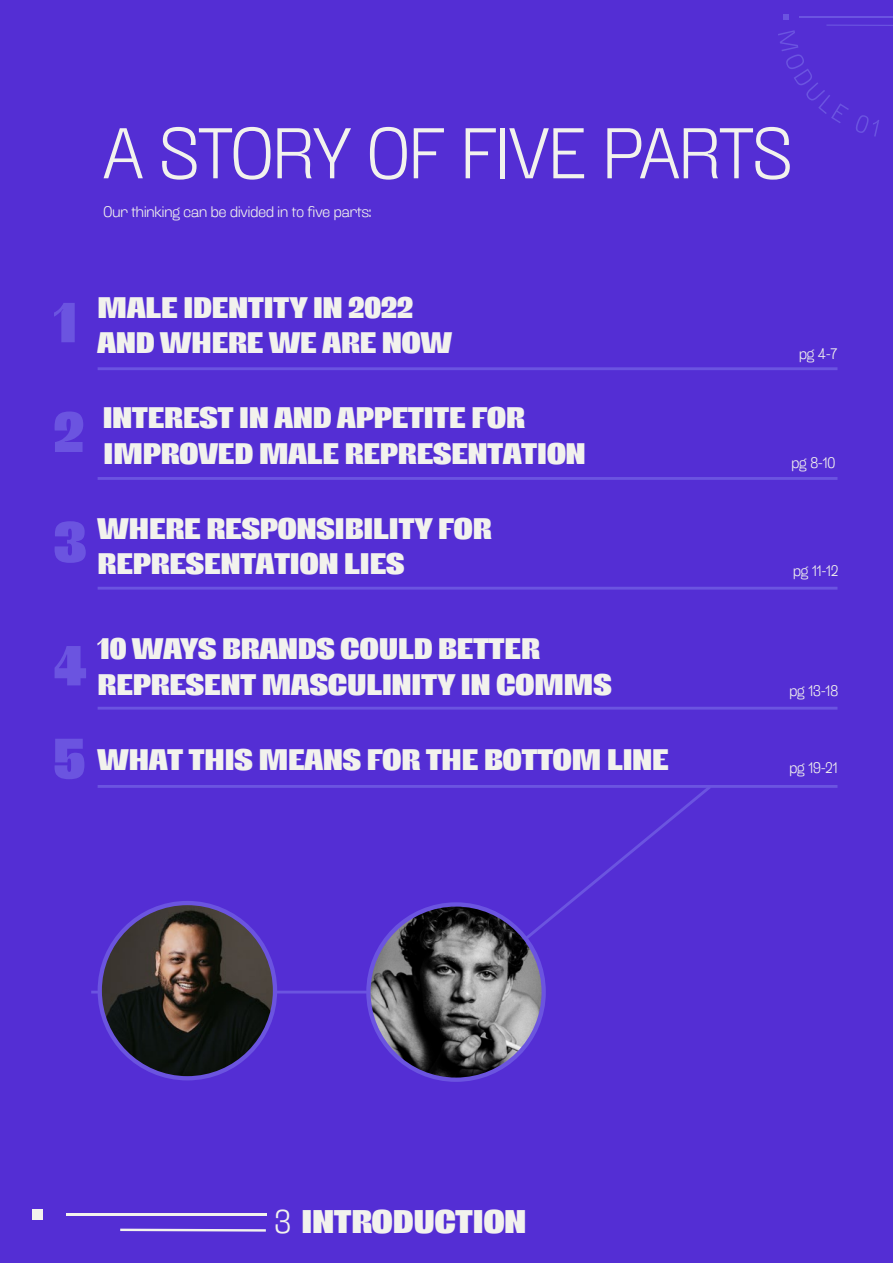
<style>
.page{position:relative;width:893px;height:1263px;background:#542ed4}
.page>*{position:absolute;margin:0;border:0;box-sizing:border-box;transform-origin:0 0}
.t1{font:300 70.5px "Antipoda";color:#f2f2ed}
.t2{font:900 condensed 55.5px/109.6px "Antipoda";color:#6b54e0}
.t3{font:900 condensed 32.25px "Antipoda";color:#f2f2ed}
.t4{font:900 condensed 29.25px/35.1px "Antipoda";color:#f2f2ed}
.t5{font:300 15px "Antipoda";color:#f2f2ed}
.s1{font-weight:300;font-stretch:normal}
</style>
<div class="page">
<div style="left:32px;top:1209px;width:10px;height:10px;background:#f2f2ed"></div>
<hr style="left:66px;top:1213px;width:200px;height:2px;background:#f2f2ed">
<svg style="left:120px;top:1228px;width:146px;height:3px"></svg>
<svg style="left:778px;top:30px;width:71px;height:93px"></svg>
<svg style="left:856px;top:115px;width:23px;height:22px"></svg>
<svg style="left:783px;top:15px;width:5px;height:5px"></svg>
<hr style="left:800px;top:17px;width:93px;height:1px;background:#6b54e0">
<hr style="left:826px;top:25px;width:67px;height:1px;background:#6b54e0">
<hr style="left:98px;top:367px;width:739px;height:3px;background:#6b54e0">
<hr style="left:98px;top:477px;width:739px;height:3px;background:#6b54e0">
<hr style="left:98px;top:587px;width:739px;height:3px;background:#6b54e0">
<hr style="left:98px;top:707px;width:739px;height:3px;background:#6b54e0">
<hr style="left:98px;top:785px;width:739px;height:3px;background:#6b54e0">
<svg style="left:543px;top:788px;width:168px;height:138px"></svg>
<hr style="left:91px;top:991px;width:324px;height:2px;background:#6b54e0">
<img style="left:371px;top:907px;width:172px;height:170px">
<div style="left:366px;top:902px;width:180px;height:180px;border:4px solid #6b54e0;border-radius:50%"></div>
<img style="left:100px;top:903px;width:175px;height:175px">
<div style="left:98px;top:901px;width:179px;height:179px;border:4px solid #6b54e0;border-radius:50%"></div>
<h1 class="t1" style="left:104px;top:108px;width:690px">A STORY OF FIVE PARTS</h1>
<p class="t5" style="left:104px;top:202px;width:270px">Our thinking can be divided in to five parts:</p>
<h2 class="t2" style="left:54px;top:269px;width:34px">1<br>2<br>3</h2>
<p class="t4" style="left:98px;top:291px;width:356px">MALE IDENTITY IN 2022<br>AND WHERE WE ARE NOW</p>
<p class="t4" style="left:103px;top:401px;width:484px">INTEREST IN AND APPETITE FOR<br>IMPROVED MALE REPRESENTATION</p>
<p class="t4" style="left:98px;top:511px;width:395px">WHERE RESPONSIBILITY FOR<br>REPRESENTATION LIES</p>
<h2 class="t2" style="left:54px;top:620px;width:35px;line-height:92.7px">4<br>5</h2>
<p class="t4" style="left:98px;top:632px;width:515px">10 WAYS BRANDS COULD BETTER<br>REPRESENT MASCULINITY IN COMMS</p>
<p class="t4" style="left:98px;top:743px;width:573px">WHAT THIS MEANS FOR THE BOTTOM LINE</p>
<p class="t5" style="left:799px;top:344px;width:40px">pg 4-7</p>
<p class="t5" style="left:791px;top:453px;width:45px">pg 8-10</p>
<p class="t5" style="left:793px;top:561px;width:47px">pg 11-12</p>
<p class="t5" style="left:789px;top:681px;width:50px">pg 13-18</p>
<p class="t5" style="left:789px;top:758px;width:50px">pg 19-21</p>
<p class="t3" style="left:275px;top:1200px;width:253px"><span class="s1">3</span> INTRODUCTION</p>
</div>
